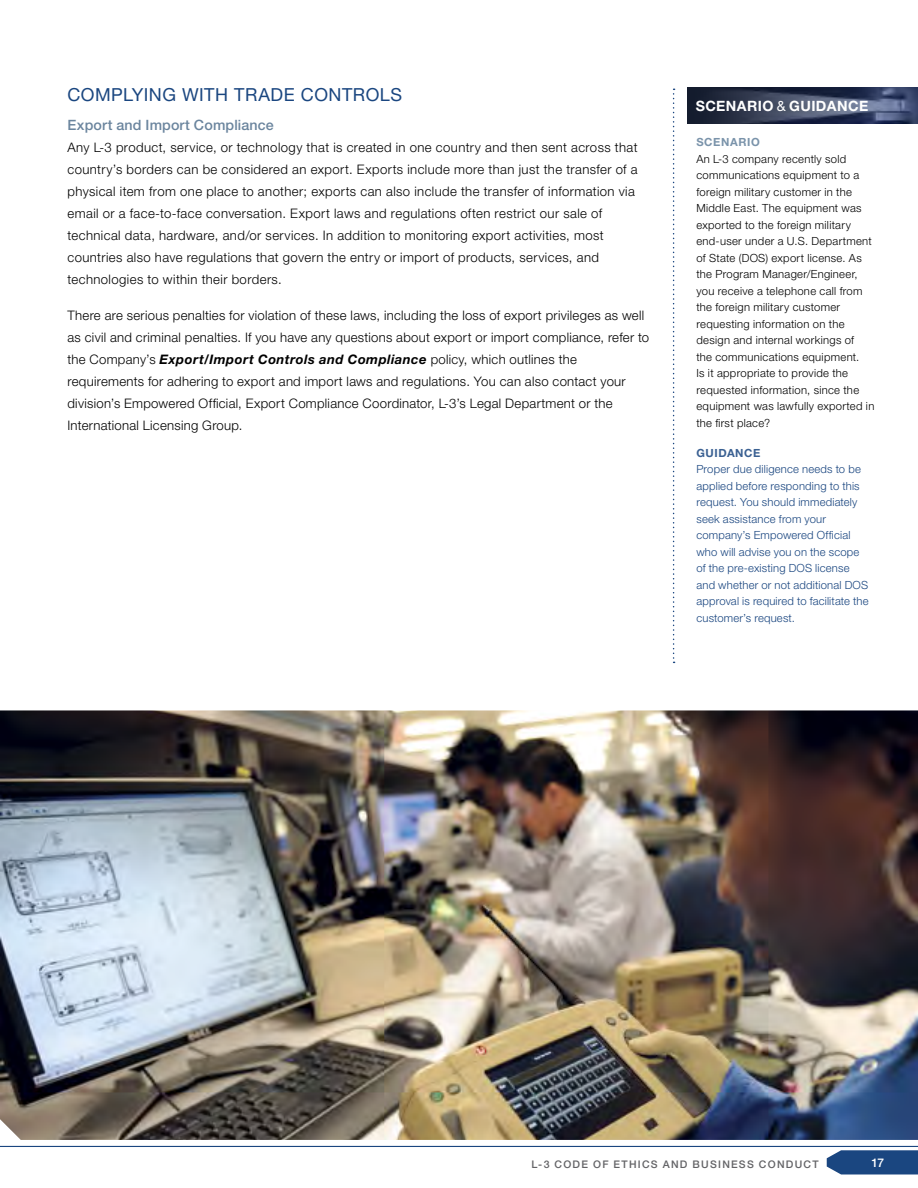
<style>
.page{position:relative;width:918px;height:1188px;background:#fff}
.page>*{position:absolute;margin:0;border:0;box-sizing:border-box;transform-origin:0 0}
.t1{font:18px "Helvetica Neue LT Std";letter-spacing:.025em;color:#1a4680}
.t2{font:500 14.25px "Helvetica Neue LT Std";letter-spacing:.01em;color:#6b859e}
.t3{font:700 14.25px "Helvetica Neue LT Std";letter-spacing:.03em;color:#fff}
.t4{font:300 13.2px/22.2px "Helvetica Neue LT Std";letter-spacing:.025em;color:#000}
.t5{font:500 12px "Helvetica Neue LT Std";color:#fff}
.t6{font:300 11.25px/16.5px "Helvetica Neue LT Std";letter-spacing:.025em;color:#000}
.t7{font:300 11.25px/16.5px "Helvetica Neue LT Std";letter-spacing:.015em;color:#1a4680}
.t8{font:700 11.25px "Helvetica Neue LT Std";letter-spacing:.055em;color:#7a93aa}
.t9{font:700 11.25px "Helvetica Neue LT Std";letter-spacing:.05em;color:#3a6092}
.t10{font:500 10.5px "Helvetica Neue LT Std";letter-spacing:.12em;color:#636366}
.s1{font-weight:700;font-style:italic}
.s2{font-weight:400}
</style>
<div class="page">
<img style="left:688px;top:87px;width:230px;height:36px">
<svg style="left:673px;top:89px;width:2px;height:574px"></svg>
<img style="left:0;top:710px;width:918px;height:430px">
<hr style="left:0;top:1146px;width:918px;height:1px;background:#1a4680">
<svg style="left:827px;top:1150px;width:91px;height:24px;background:#275187"></svg>
<h1 class="t1" style="left:68px;top:84px;width:27px">COMPLYING</h1>
<h1 class="t1" style="left:182px;top:84px;width:27px">WITH</h1>
<h1 class="t1" style="left:234px;top:84px;width:24px">TRADE</h1>
<h1 class="t1" style="left:301px;top:84px;width:27px">CONTROLS</h1>
<p class="t2" style="left:68px;top:116px;width:208px">EXPORT AND IMPORT COMPLIANCE</p>
<p class="t4" style="left:68px;top:136px;width:572px">Any L-3 product, service, or technology that is created in one country and then sent across that country’s borders can be considered an export. Exports include more than just the transfer of a physical item from one place to another; exports can also include the transfer of information via email or a face-to-face conversation. Export laws and regulations often restrict our sale of technical data, hardware, and/or services. In addition to monitoring export activities, most countries also have regulations that govern the entry or import of products, services, and technologies to within their borders.</p>
<p class="t4" style="left:68px;top:303px;width:583px">There are serious penalties for violation of these laws, including the loss of export privileges as well as civil and criminal penalties. If you have any questions about export or import compliance, refer to the Company’s <span class="s1">Export/Import Controls and Compliance</span> policy, which outlines the requirements for adhering to export and import laws and regulations. You can also contact your division’s Empowered Official, Export Compliance Coordinator, L-3’s Legal Department or the International Licensing Group.</p>
<p class="t3" style="left:696px;top:97px;width:174px">SCENARIO <span class="s2">&amp;</span> GUIDANCE</p>
<p class="t8" style="left:696px;top:135px;width:63px">SCENARIO</p>
<p class="t6" style="left:696px;top:150px;width:179px">An L-3 company recently sold communications equipment to a foreign military customer in the<br>Middle East. The equipment was exported to the foreign military end-user under a U.S. Department of State (DOS) export license. As the Program Manager/Engineer, you receive a telephone call from the foreign military customer requesting information on the design and internal workings of<br>the communications equipment.<br>Is it appropriate to provide the requested information, since the equipment was lawfully exported in the first place?</p>
<p class="t9" style="left:696px;top:446px;width:65px">GUIDANCE</p>
<p class="t7" style="left:696px;top:461px;width:174px">Proper due diligence needs to be applied before responding to this request. You should immediately seek assistance from your company’s Empowered Official who will advise you on the scope of the pre-existing DOS license and whether or not additional DOS approval is required to facilitate the customer’s request.</p>
<p class="t10" style="left:531px;top:1158px;width:289px">L-3 CODE OF ETHICS AND BUSINESS CONDUCT</p>
<p class="t5" style="left:871px;top:1155px;width:14px">17</p>
</div>
